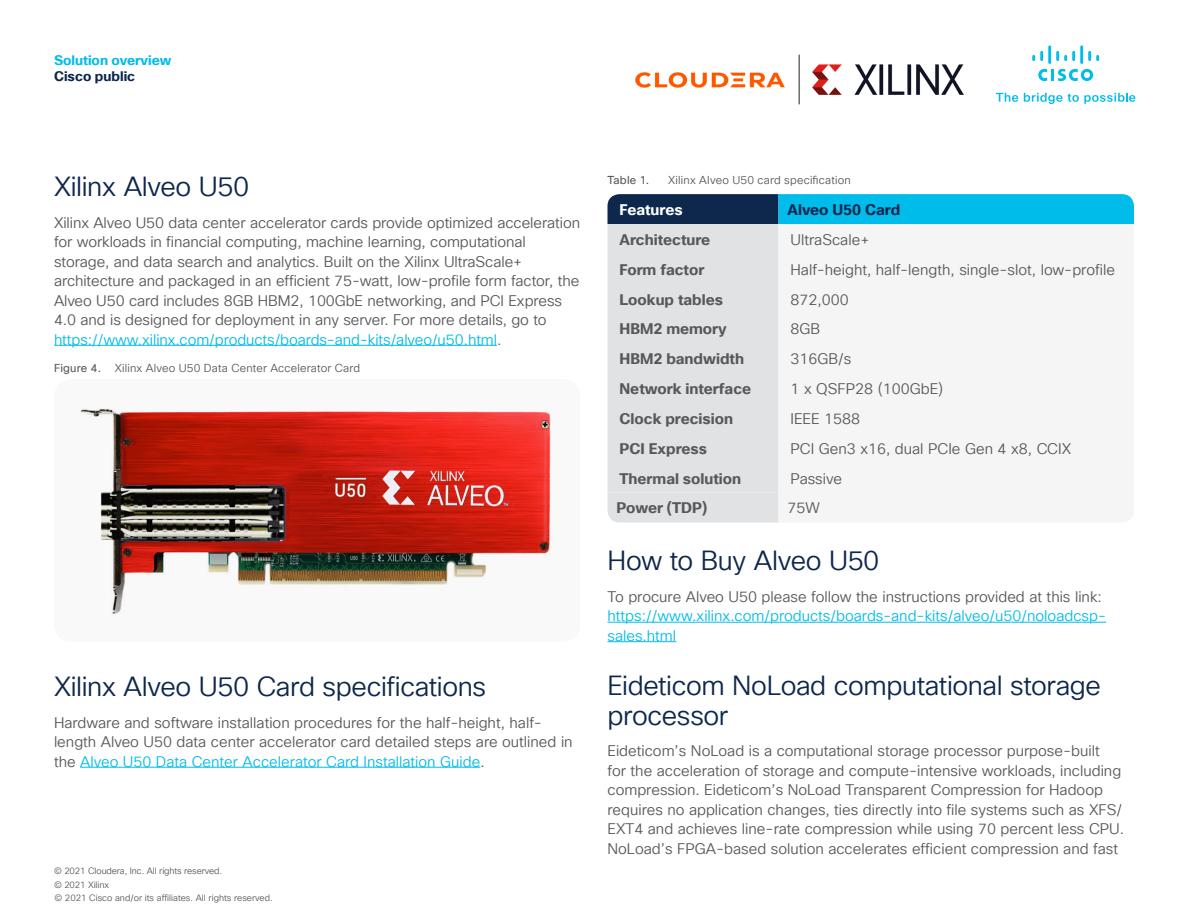
<style>
.page{position:relative;width:1188px;height:918px;background:#fff}
.page>*{position:absolute;margin:0;border:0;box-sizing:border-box;transform-origin:0 0}
.Subhead2_Midnight{font:27px/30px "Cisco Sans TT Light";letter-spacing:-.015em;color:#0d274d}
.Body{font:15px/19.5px "Cisco Sans TT Light";color:#57585a}
.Body-2{font:15px/19.5px "Cisco Sans TT Light";color:#00bceb}
.Table_body{font:15px "Cisco Sans TT Light";color:#57585a}
.Table_body-2{font:700 15px "Cisco Sans TT";color:#57585a}
.Table_Head{font:700 15px "Cisco Sans TT";color:#0d274d}
.Table_Head-2{font:700 15px "Cisco Sans TT";color:#fff}
.t1{font:700 13.5px "Cisco Sans TT";color:#00bceb}
.t2{font:700 13.5px "Cisco Sans TT";color:#0d274d}
.FigureCaption{font:11.25px "Cisco Sans TT Light";letter-spacing:.015em;color:#57585a}
.FigureCaption-2{font:11.25px "Cisco Sans TT";letter-spacing:.015em;color:#57585a}
.Footer_white{font:9px "Cisco Sans TT Light";color:#57585a}
.Footer_-_gray{font:9px "Cisco Sans TT Light";letter-spacing:-.01em;color:#57585a}
.s1{color:#00bceb}
.s2{font-family:"Cisco Sans TT"}
.s3{color:#57585a}
</style>
<div class="page">
<svg style="left:996px;top:93px;width:22px;height:9px"></svg>
<svg style="left:1024px;top:93px;width:111px;height:11px"></svg>
<svg style="left:1038px;top:69px;width:55px;height:12px"></svg>
<svg style="left:1032px;top:51px;width:11px;height:10px"></svg>
<hr style="left:1048px;top:45px;width:3px;height:19px;background:#00bdeb">
<svg style="left:1056px;top:51px;width:19px;height:10px"></svg>
<hr style="left:1080px;top:45px;width:3px;height:19px;background:#00bdeb">
<svg style="left:1088px;top:51px;width:11px;height:10px"></svg>
<img style="left:635px;top:72px;width:150px;height:15px">
<img style="left:812px;top:64px;width:152px;height:31px">
<hr style="left:799px;top:55px;width:1px;height:49px;background:#231f20">
<hr style="left:54px;top:345px;width:443px;height:1px;background:#00bceb">
<hr style="left:80px;top:767px;width:400px;height:1px;background:#00bceb">
<div style="left:54px;top:379px;width:526px;height:263px;background:#f9f9f9;border-radius:18px"></div>
<img style="left:80px;top:409px;width:471px;height:205px">
<hr style="left:608px;top:622px;width:498px;height:1px;background:#00bceb">
<hr style="left:608px;top:641px;width:68px;height:1px;background:#00bceb">
<div style="left:608px;top:224px;width:170px;height:269px;background:#e1e2e4"></div>
<svg style="left:608px;top:194px;width:526px;height:30px;background:#068cb8"></svg>
<div style="left:608px;top:493px;width:171px;height:29px;background:#e1e2e4"></div>
<p class="t1" style="left:54px;top:51px;width:119px">Solution overview</p>
<p class="t2" style="left:54px;top:67px;width:83px">Cisco public</p>
<p class="Subhead2_Midnight" style="left:54px;top:172px;width:197px">Xilinx Alveo U50</p>
<p class="Body" style="left:54px;top:213px;width:528px">Xilinx Alveo U50 data center accelerator cards provide optimized acceleration for workloads in financial computing, machine learning, computational storage, and data search and analytics. Built on the Xilinx UltraScale+ architecture and packaged in an efficient 75-watt, low-profile form factor, the Alveo U50 card includes 8GB HBM2, 100GbE networking, and PCI Express 4.0 and is designed for deployment in any server. For more details, go to <span class="s1">https://www.xilinx.com/products/boards-and-kits/alveo/u50.html</span>.</p>
<p class="FigureCaption" style="left:54px;top:360px;width:308px"><span class="s2">Figure 4.</span> Xilinx Alveo U50 Data Center Accelerator Card</p>
<p class="Subhead2_Midnight" style="left:54px;top:672px;width:434px">Xilinx Alveo U50 Card specifications</p>
<p class="Body" style="left:54px;top:713px;width:520px">Hardware and software installation procedures for the half-height, half&shy;length Alveo U50 data center accelerator card detailed steps are outlined in the <span class="s1">Alveo U50 Data Center Accelerator Card Installation Guide</span>.</p>
<p class="Footer_-_gray" style="left:54px;top:865px;width:170px">© 2021 Cloudera, Inc. All rights reserved.</p>
<p class="Footer_-_gray" style="left:54px;top:879px;width:57px">© 2021 Xilinx</p>
<p class="Footer_white" style="left:54px;top:892px;width:220px">© 2021 Cisco and/or its affiliates. All rights reserved.</p>
<p class="FigureCaption-2" style="left:608px;top:172px;width:43px">Table 1.</p>
<p class="FigureCaption" style="left:668px;top:172px;width:184px">Xilinx Alveo U50 card specification</p>
<p class="Table_Head-2" style="left:620px;top:200px;width:65px">Features</p>
<p class="Table_Head" style="left:788px;top:200px;width:114px">Alveo U50 Card</p>
<p class="Table_body-2" style="left:620px;top:230px;width:92px">Architecture</p>
<p class="Table_body" style="left:790px;top:230px;width:80px">UltraScale+</p>
<p class="Table_body-2" style="left:620px;top:259px;width:86px">Form factor</p>
<p class="Table_body" style="left:790px;top:260px;width:326px">Half-height, half-length, single-slot, low-profile</p>
<p class="Table_body-2" style="left:620px;top:289px;width:105px">Lookup tables</p>
<p class="Table_body" style="left:790px;top:290px;width:60px">872,000</p>
<p class="Table_body-2" style="left:620px;top:319px;width:109px">HBM2 memory</p>
<p class="Table_body" style="left:790px;top:319px;width:31px">8GB</p>
<p class="Table_body-2" style="left:620px;top:349px;width:126px">HBM2 bandwidth</p>
<p class="Table_body" style="left:790px;top:349px;width:62px">316GB/s</p>
<p class="Table_body-2" style="left:620px;top:379px;width:133px">Network interface</p>
<p class="Table_body" style="left:790px;top:379px;width:154px">1 x QSFP28 (100GbE)</p>
<p class="Table_body-2" style="left:620px;top:409px;width:115px">Clock precision</p>
<p class="Table_body" style="left:790px;top:409px;width:71px">IEEE 1588</p>
<p class="Table_body-2" style="left:620px;top:438px;width:89px">PCI Express</p>
<p class="Table_body" style="left:790px;top:439px;width:282px">PCI Gen3 x16, dual PCIe Gen 4 x8, CCIX</p>
<p class="Table_body-2" style="left:620px;top:468px;width:123px">Thermal solution</p>
<p class="Table_body" style="left:790px;top:469px;width:53px">Passive</p>
<p class="Table_body-2" style="left:616px;top:498px;width:92px">Power (TDP)</p>
<p class="Table_body" style="left:788px;top:498px;width:34px">75W</p>
<p class="Subhead2_Midnight" style="left:608px;top:547px;width:273px">How to Buy Alveo U50</p>
<p class="Body-2" style="left:608px;top:587px;width:500px"><span class="s3">To procure Alveo U50 please follow the instructions provided at this link: </span>https://www.xilinx.com/products/boards-and-kits/alveo/u50/noloadcsp&shy;sales.html</p>
<p class="Subhead2_Midnight" style="left:608px;top:671px;width:495px">Eideticom NoLoad computational storage processor</p>
<p class="Body" style="left:608px;top:742px;width:518px">Eideticom’s NoLoad is a computational storage processor purpose-built<br>for the acceleration of storage and compute-intensive workloads, including compression. Eideticom’s NoLoad Transparent Compression for Hadoop requires no application changes, ties directly into file systems such as XFS/ EXT4 and achieves line-rate compression while using 70 percent less CPU.<br>NoLoad’s FPGA-based solution accelerates efficient compression and fast</p>
</div>
